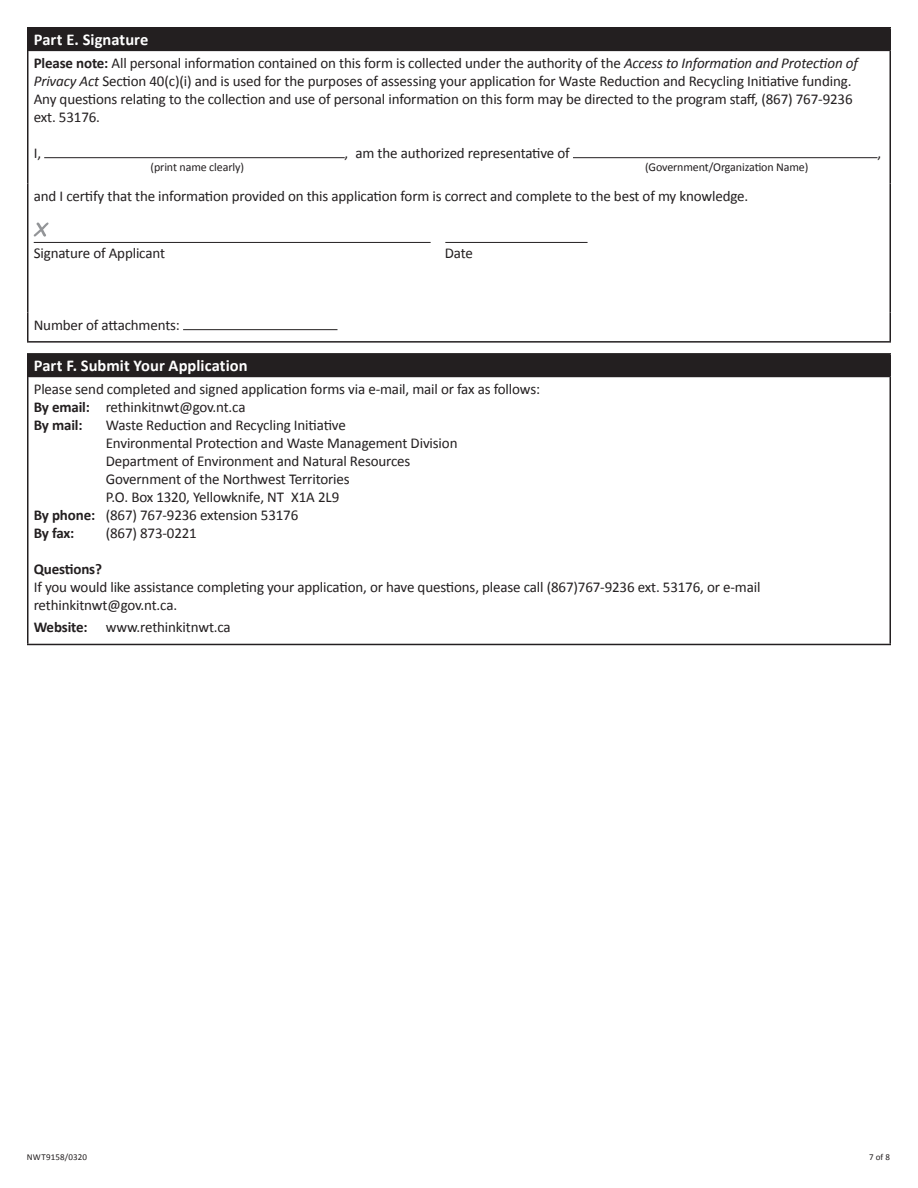
<style>
.page{position:relative;width:918px;height:1188px;background:#fff}
.page>*{position:absolute;margin:0;border:0;box-sizing:border-box;transform-origin:0 0}
.t1{font:700 16.5px "Calibri";color:#fff}
.t2{font:15px/18px "Calibri";letter-spacing:-.01em;color:#231f20}
.t3{font:700 15px "Calibri";letter-spacing:-.01em;color:#231f20}
.t4{font:12px "Calibri";letter-spacing:-.01em;color:#231f20}
.t5{font:9px "Calibri";letter-spacing:.02em;color:#231f20}
.s1{font-weight:700}
.s2{font-style:italic}
</style>
<div class="page">
<div style="left:28px;top:28px;width:862px;height:23px;background:#231f20"></div>
<hr style="left:27px;top:341px;width:864px;height:2px;background:#231f20">
<svg style="left:890px;top:28px;width:1px;height:23px"></svg>
<hr style="left:27px;top:27px;width:864px;height:1px;background:#231f20">
<svg style="left:27px;top:28px;width:1px;height:23px"></svg>
<hr style="left:27px;top:51px;width:1px;height:132px;background:#231f20">
<hr style="left:890px;top:51px;width:1px;height:132px;background:#231f20">
<hr style="left:27px;top:183px;width:1px;height:130px;background:#231f20">
<hr style="left:890px;top:183px;width:1px;height:130px;background:#231f20">
<svg style="left:27px;top:313px;width:1px;height:28px"></svg>
<svg style="left:890px;top:313px;width:1px;height:28px"></svg>
<hr style="left:44px;top:157px;width:301px;height:1px;background:#231f20">
<hr style="left:573px;top:157px;width:304px;height:1px;background:#231f20">
<svg style="left:34px;top:223px;width:15px;height:14px"></svg>
<hr style="left:34px;top:242px;width:397px;height:1px;background:#231f20">
<hr style="left:445px;top:242px;width:143px;height:1px;background:#231f20">
<hr style="left:183px;top:329px;width:155px;height:1px;background:#231f20">
<div style="left:28px;top:354px;width:862px;height:23px;background:#231f20"></div>
<hr style="left:27px;top:644px;width:864px;height:1px;background:#231f20">
<svg style="left:890px;top:355px;width:1px;height:22px"></svg>
<hr style="left:27px;top:353px;width:864px;height:2px;background:#231f20">
<svg style="left:27px;top:355px;width:1px;height:22px"></svg>
<hr style="left:27px;top:377px;width:1px;height:267px;background:#231f20">
<hr style="left:890px;top:377px;width:1px;height:267px;background:#231f20">
<p class="t1" style="left:34px;top:29px;width:116px">Part E. Signature</p>
<p class="t2" style="left:34px;top:54px;width:826px"><span class="s1">Please note:</span> All personal information contained on this form is collected under the authority of the <span class="s2">Access to Information and Protection of Privacy Act</span> Section 40(c)(i) and is used for the purposes of assessing your application for Waste Reduction and Recycling Initiative funding.<br>Any questions relating to the collection and use of personal information on this form may be directed to the program staff, (867) 767-9236 ext. 53176.</p>
<p class="t2" style="left:34px;top:144px;width:9px">I,</p>
<p class="t2" style="left:345px;top:144px;width:227px">, am the authorized representative of</p>
<p class="t2" style="left:877px;top:144px;width:5px">,</p>
<p class="t4" style="left:151px;top:160px;width:95px">(print name clearly)</p>
<p class="t4" style="left:645px;top:160px;width:165px">(Government/Organization Name)</p>
<p class="t2" style="left:34px;top:187px;width:716px">and I certify that the information provided on this application form is correct and complete to the best of my knowledge.</p>
<p class="t2" style="left:34px;top:244px;width:133px">Signature of Applicant</p>
<p class="t2" style="left:445px;top:244px;width:30px">Date</p>
<p class="t2" style="left:34px;top:316px;width:148px">Number of attachments:</p>
<p class="t1" style="left:34px;top:355px;width:215px">Part F. Submit Your Application</p>
<p class="t2" style="left:34px;top:380px;width:508px">Please send completed and signed application forms via e-mail, mail or fax as follows:<br><span class="s1">By email:</span> rethinkitnwt@gov.nt.ca<br><span class="s1">By mail:</span></p>
<p class="t2" style="left:106px;top:416px;width:242px">Waste Reduction and Recycling Initiative</p>
<p class="t2" style="left:106px;top:434px;width:353px">Environmental Protection and Waste Management Division</p>
<p class="t2" style="left:106px;top:452px;width:306px">Department of Environment and Natural Resources</p>
<p class="t2" style="left:106px;top:470px;width:245px">Government of the Northwest Territories</p>
<p class="t2" style="left:106px;top:488px;width:235px">P.O. Box 1320, Yellowknife, NT X1A 2L9</p>
<p class="t2" style="left:34px;top:506px;width:266px"><span class="s1">By phone:</span> (867) 767-9236 extension 53176</p>
<p class="t3" style="left:34px;top:523px;width:42px">By fax:</p>
<p class="t2" style="left:106px;top:524px;width:93px">(867) 873-0221</p>
<p class="t3" style="left:34px;top:559px;width:70px">Questions?</p>
<p class="t2" style="left:34px;top:578px;width:728px">If you would like assistance completing your application, or have questions, please call (867)767-9236 ext. 53176, or e-mail rethinkitnwt@gov.nt.ca.</p>
<p class="t2" style="left:34px;top:619px;width:199px"><span class="s1">Website:</span> www.rethinkitnwt.ca</p>
<p class="t5" style="left:27px;top:1152px;width:62px">NWT9158/0320</p>
<p class="t5" style="left:869px;top:1152px;width:22px">7 of 8</p>
</div>
